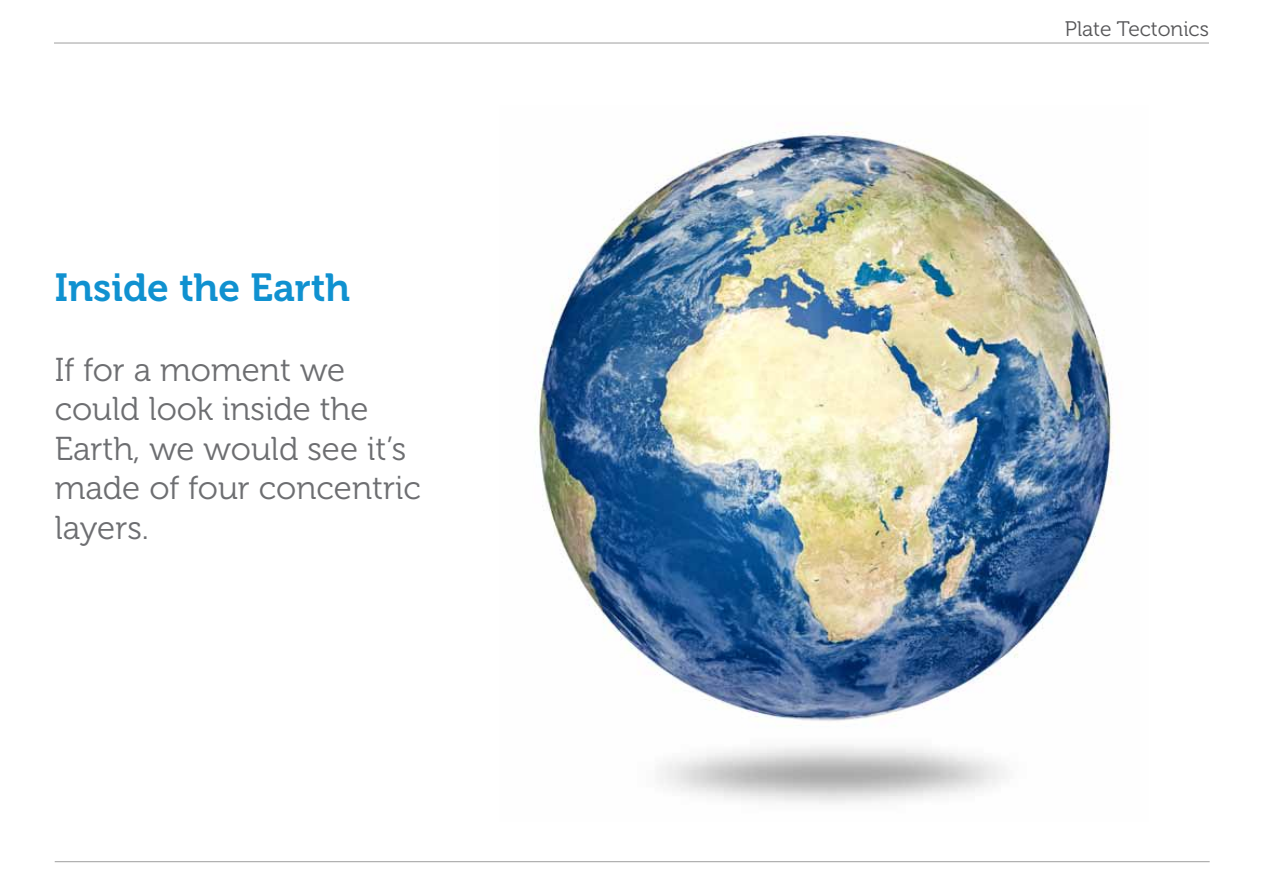
<style>
.page{position:relative;width:1263px;height:893px;background:#fff}
.page>*{position:absolute;margin:0;border:0;box-sizing:border-box;transform-origin:0 0}
.t1{font:39px "Museo 700";color:#1091d0}
.t2{font:33px/39.6px "Museo 300";color:#6d6e71}
.t3{font:21px "Museo 300";color:#565658}
</style>
<div class="page">
<hr style="left:54px;top:42px;width:1155px;height:2px;background:#a9a9a9">
<hr style="left:55px;top:861px;width:1155px;height:1px;background:#a9a9a9">
<img style="left:534px;top:122px;width:580px;height:682px">
<p class="t1" style="left:55px;top:266px;width:297px">Inside the Earth</p>
<p class="t2" style="left:55px;top:350px;width:368px">If for a moment we could look inside the<br>Earth, we would see s’i t made of four concentric layers.</p>
<p class="t3" style="left:1065px;top:17px;width:146px">Plate Tectonics</p>
</div>
